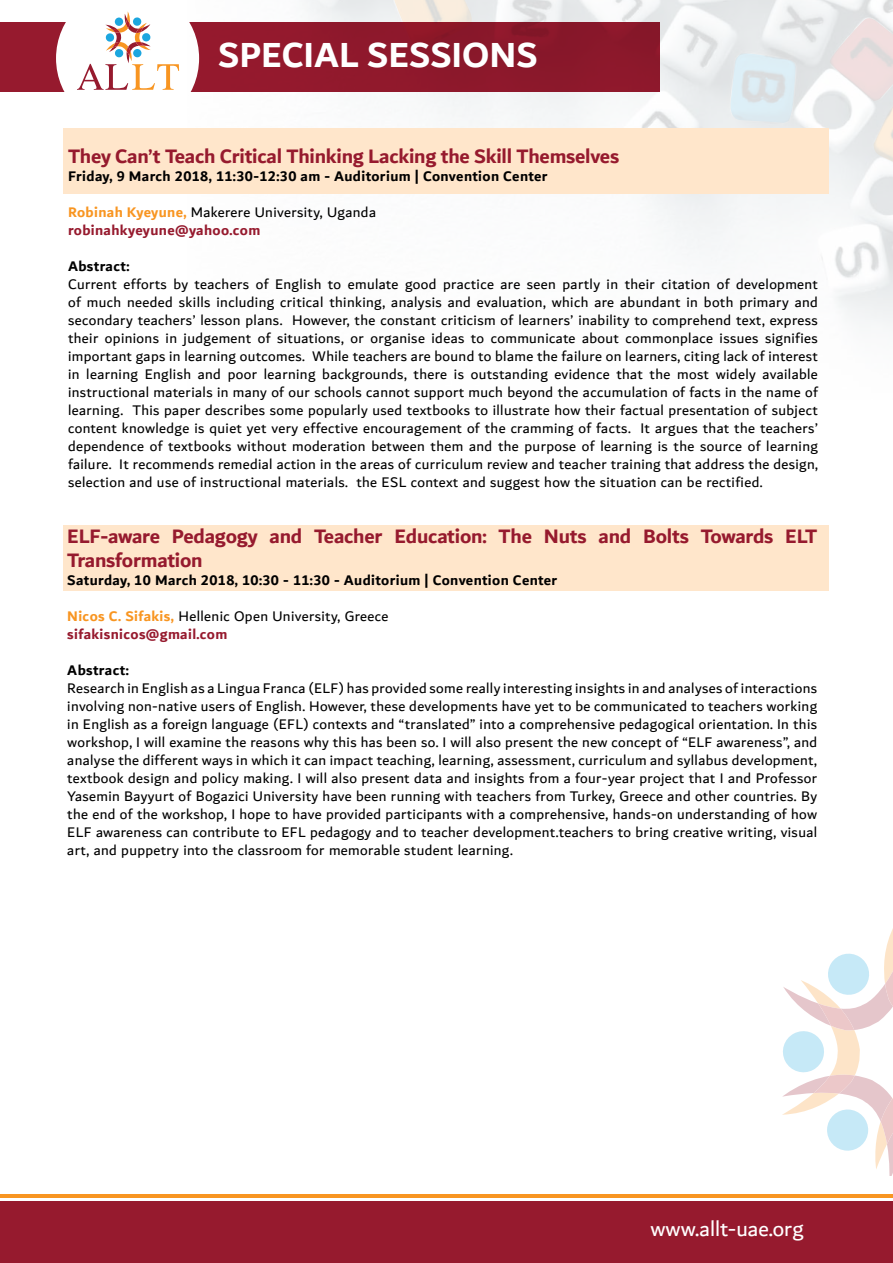
<style>
.page{position:relative;width:893px;height:1263px;background:#fff}
.page>*{position:absolute;margin:0;border:0;box-sizing:border-box;transform-origin:0 0}
.t1{font:700 37.5px "Dubai";color:#fff}
.t2{font:22.5px "Dubai";color:#fff}
.t3{font:700 21px/24px "Dubai";letter-spacing:-.01em;color:#961a2e}
.t4{font:15px/18px "Dubai";letter-spacing:.025em;color:#000}
.t5{font:700 15px "Dubai";letter-spacing:.025em;color:#000}
.s1{font-weight:700;color:#f89521}
.s2{font-weight:700;color:#961a2e}
</style>
<div class="page">
<div style="left:0;top:22px;width:659px;height:70px;background:#961a2e"></div>
<img style="left:199px;top:0;width:694px;height:326px">
<svg style="left:394px;top:0;width:78px;height:47px"></svg>
<svg style="left:830px;top:18px;width:63px;height:155px"></svg>
<svg style="left:730px;top:53px;width:66px;height:70px;background:#dde9ee"></svg>
<div style="left:0;top:1201px;width:893px;height:62px;background:#961a2e"></div>
<hr style="left:0;top:1195px;width:893px;height:3px;background:#f89521">
<svg style="left:782px;top:928px;width:111px;height:247px"></svg>
<svg style="left:56px;top:11px;width:143px;height:119px"></svg>
<div style="left:63px;top:525px;width:765px;height:66px;background:#ffe6cb"></div>
<div style="left:64px;top:128px;width:765px;height:66px;background:#ffe6cb"></div>
<h1 class="t1" style="left:218px;top:32px;width:321px">SPECIAL SESSIONS</h1>
<h3 class="t3" style="left:68px;top:143px;width:553px">They Can’t Teach Critical Thinking Lacking the Skill Themselves</h3>
<p class="t5" style="left:68px;top:167px;width:481px">Friday, 9 March 2018, 11:30-12:30 am - Auditorium | Convention Center</p>
<p class="t4" style="left:68px;top:202px;width:309px"><span class="s1">Robinah Kyeyune,</span> Makerere University, Uganda <span class="s2">robinahkyeyune@yahoo.com</span></p>
<p class="t5" style="left:68px;top:257px;width:63px">Abstract:</p>
<p class="t4" style="left:68px;top:274px;width:751px;text-align:justify">Current efforts by teachers of English to emulate good practice are seen partly in their citation of development of much needed skills including critical thinking, analysis and evaluation, which are abundant in both primary and secondary teachers’ lesson plans. However, the constant criticism of learners’ inability to comprehend text, express their opinions in judgement of situations, or organise ideas to communicate about commonplace issues signifies important gaps in learning outcomes. While teachers are bound to blame the failure on learners, citing lack of interest in learning English and poor learning backgrounds, there is outstanding evidence that the most widely available instructional materials in many of our schools cannot support much beyond the accumulation of facts in the name of learning. This paper describes some popularly used textbooks to illustrate how their factual presentation of subject content knowledge is quiet yet very effective encouragement of the cramming of facts. It argues that the teachers’ dependence of textbooks without moderation between them and the purpose of learning is the source of learning failure. It recommends remedial action in the areas of curriculum review and teacher training that address the design, selection and use of instructional materials. the ESL context and suggest how the situation can be rectified.</p>
<h3 class="t3" style="left:67px;top:523px;width:751px">ELF-aware Pedagogy and Teacher Education: The Nuts and Bolts Towards ELT<br>Transformation</h3>
<p class="t5" style="left:67px;top:571px;width:492px">Saturday, 10 March 2018, 10:30 - 11:30 - Auditorium | Convention Center</p>
<p class="t4" style="left:67px;top:606px;width:323px"><span class="s1">Nicos C. Sifakis,</span> Hellenic Open University, Greece <span class="s2">sifakisnicos@gmail.com</span></p>
<p class="t5" style="left:67px;top:661px;width:63px">Abstract:</p>
<p class="t4" style="left:67px;top:678px;width:751px;text-align:justify">Research in English as a Lingua Franca (ELF) has provided some really interesting insights in and analyses of interactions involving non-native users of English. However, these developments have yet to be communicated to teachers working in English as a foreign language (EFL) contexts and “translated” into a comprehensive pedagogical orientation. In this workshop, I will examine the reasons why this has been so. I will also present the new concept of “ELF awareness”, and analyse the different ways in which it can impact teaching, learning, assessment, curriculum and syllabus development, textbook design and policy making. I will also present data and insights from a four-year project that I and Professor Yasemin Bayyurt of Bogazici University have been running with teachers from Turkey, Greece and other countries. By the end of the workshop, I hope to have provided participants with a comprehensive, hands-on understanding of how ELF awareness can contribute to EFL pedagogy and to teacher development.teachers to bring creative writing, visual art, and puppetry into the classroom for memorable student learning.</p>
<h2 class="t2" style="left:651px;top:1215px;width:154px">www.allt-uae.org</h2>
</div>
